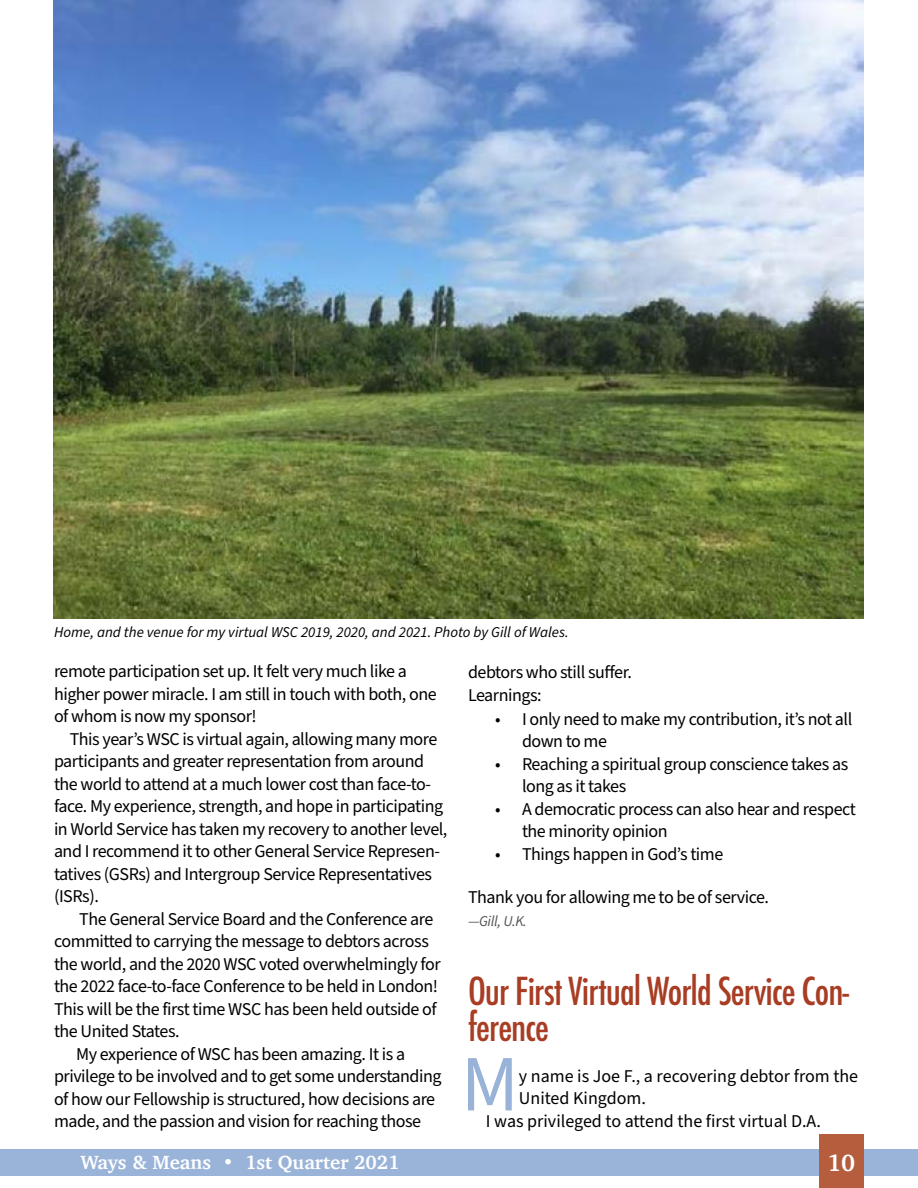
<style>
.page{position:relative;width:918px;height:1188px;background:#fff}
.page>*{position:absolute;margin:0;border:0;box-sizing:border-box;transform-origin:0 0}
.t1{font:79.8px "Source Sans Pro";color:#99b2d8}
.t2{font:500 condensed 37.5px/36px "Futura";letter-spacing:-.025em;color:#a83d24}
.t3{font:700 24px "Charter";color:#fff}
.t4{font:700 19.5px "Charter";color:#fff}
.t5{font:18px/22.5px "Source Sans Pro";letter-spacing:-.025em;color:#000}
.t6{font:18px "Source Sans Pro";color:#000}
.t7{font:italic 15px "Source Sans Pro";color:#000}
.t8{font:italic 15px "Source Sans Pro";color:#565659}
</style>
<div class="page">
<div style="left:0;top:1150px;width:918px;height:26px;background:#9ab4d9"></div>
<div style="left:819px;top:1134px;width:45px;height:54px;background:#b55d3d"></div>
<img style="left:53px;top:0;width:811px;height:618px">
<p class="t7" style="left:54px;top:622px;width:516px">Home, and the venue for my virtual WSC 2019, 2020, and 2021. Photo by Gill of Wales.</p>
<p class="t5" style="left:54px;top:660px;width:384px">remote participation set up. It felt very much like a higher power miracle. I am still in touch with both, one of whom is now my sponsor!</p>
<p class="t5" style="left:54px;top:728px;width:395px;text-indent:16px">This year’s WSC is virtual again, allowing many more participants and greater representation from around the world to attend at a much lower cost than face-to&shy;face. My experience, strength, and hope in participating in World Service has taken my recovery to another level, and I recommend it to other General Service Represen&shy;tatives (GSRs) and Intergroup Service Representatives (ISRs).</p>
<p class="t5" style="left:79px;top:908px;width:356px">The General Service Board and the Conference are</p>
<p class="t5" style="left:54px;top:930px;width:376px">committed to carrying the message to debtors across</p>
<p class="t5" style="left:54px;top:953px;width:388px">the world, and the 2020 WSC voted overwhelmingly for</p>
<p class="t5" style="left:54px;top:975px;width:386px">the 2022 face-to-face Conference to be held in London!</p>
<p class="t5" style="left:54px;top:998px;width:384px">This will be the first time WSC has been held outside of</p>
<p class="t5" style="left:54px;top:1020px;width:127px">the United States.</p>
<p class="t5" style="left:76px;top:1043px;width:331px">My experience of WSC has been amazing. It is a</p>
<p class="t5" style="left:54px;top:1065px;width:389px">privilege to be involved and to get some understanding</p>
<p class="t5" style="left:54px;top:1088px;width:383px">of how our Fellowship is structured, how decisions are</p>
<p class="t5" style="left:54px;top:1110px;width:369px">made, and the passion and vision for reaching those</p>
<p class="t5" style="left:468px;top:662px;width:165px">debtors who still suffer.<br>Learnings:</p>
<p class="t5" style="left:522px;top:708px;width:332px;text-indent:-27px">• I only need to make my contribution, it’s not all down to me</p>
<p class="t5" style="left:522px;top:753px;width:328px;text-indent:-27px">• Reaching a spiritual group conscience takes as long as it takes</p>
<p class="t5" style="left:522px;top:798px;width:335px;text-indent:-27px">• A democratic process can also hear and respect the minority opinion</p>
<p class="t5" style="left:495px;top:843px;width:230px">• Things happen in God’s time</p>
<p class="t5" style="left:468px;top:887px;width:303px">Thank you for allowing me to be of service.</p>
<p class="t8" style="left:468px;top:911px;width:60px">—Gill, U.K.</p>
<h2 class="t2" style="left:468px;top:974px;width:383px">Our First Virtual World Service Con&shy;ference</h2>
<h1 class="t1" style="left:461px;top:1031px;width:59px">M</h1>
<p class="t6" style="left:519px;top:1064px;width:341px">y name is Joe F., a recovering debtor from the</p>
<p class="t6" style="left:519px;top:1086px;width:129px">United Kingdom.</p>
<p class="t6" style="left:486px;top:1109px;width:336px">I was privileged to attend the first virtual D.A.</p>
<p class="t4" style="left:81px;top:1145px;width:320px">Ways &amp; Means • 1st Quarter 2021</p>
<h3 class="t3" style="left:827px;top:1142px;width:29px">10</h3>
</div>
